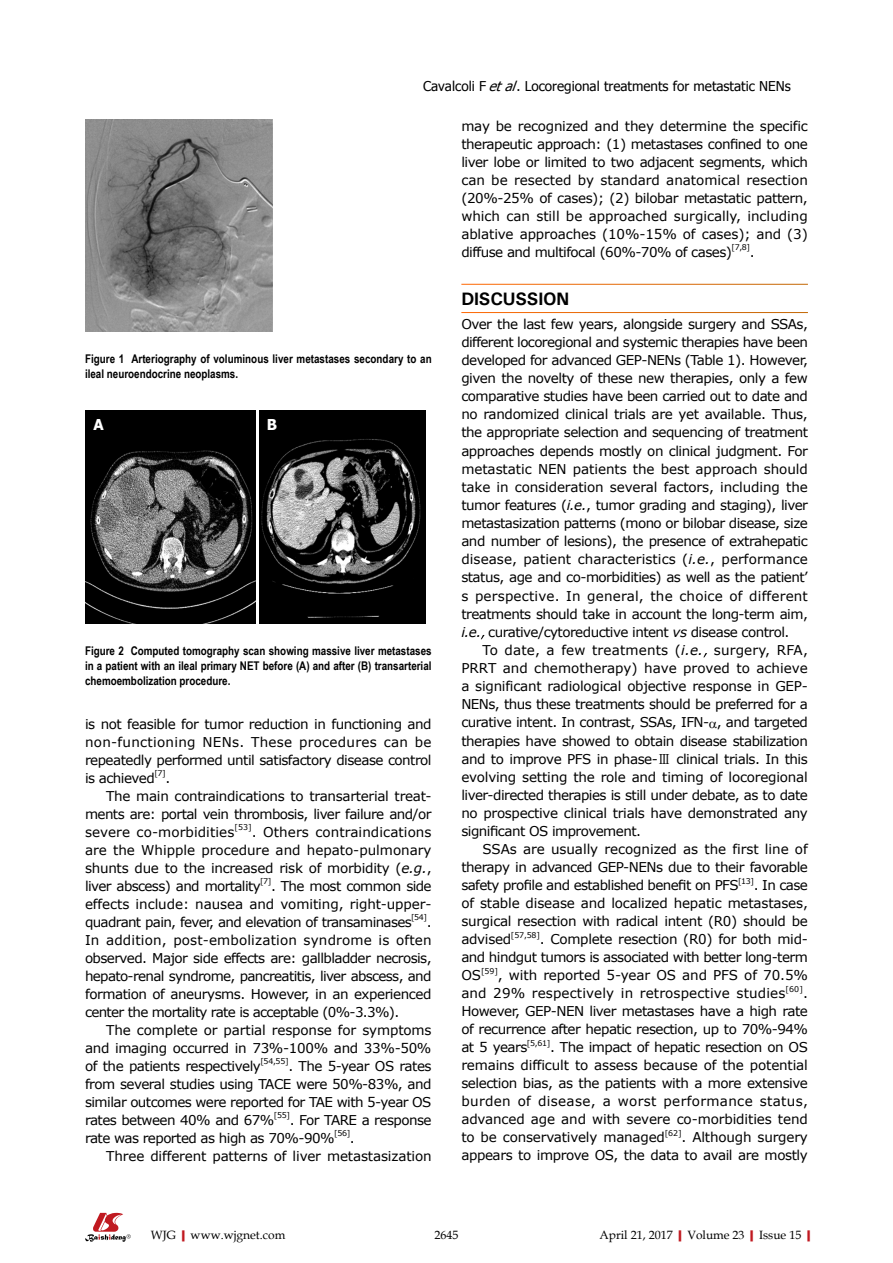
<style>
.page{position:relative;width:893px;height:1263px;background:#fff}
.page>*{position:absolute;margin:0;border:0;box-sizing:border-box;transform-origin:0 0}
.t1{font:700 18px "Univers";letter-spacing:-.01em;color:#000}
.t2{font:700 15px "Tahoma";color:#fff}
.t3{font:13.5px/18px "Verdana";letter-spacing:-.035em;color:#000;text-align:justify}
.t4{font:13.5px/18px "Verdana";letter-spacing:.01em;color:#000}
.t5{font:13.5px/18px "Verdana";letter-spacing:-.01em;color:#000}
.t6{font:13.5px "Verdana";letter-spacing:.005em;color:#000}
.t7{font:13.5px "Verdana";letter-spacing:-.005em;color:#000}
.t8{font:13.5px "Tahoma";color:#000}
.t9{font:13.5px "Verdana";letter-spacing:-.015em;color:#000}
.t10{font:13.5px "Verdana";letter-spacing:.015em;color:#000}
.t11{font:700 12px/15px "Arial Narrow";color:#000}
.t12{font:12px "Book Antiqua";color:#000}
.t13{font:7.8px "Verdana";letter-spacing:-.035em;color:#000}
.s1{font-style:italic}
.s2{font-family:"Koz Min Pro"}
.s3{font-weight:700;color:#c01920}
</style>
<div class="page">
<svg style="left:85px;top:1213px;width:46px;height:29px"></svg>
<img style="left:85px;top:119px;width:188px;height:213px">
<img style="left:259px;top:411px;width:167px;height:212px">
<img style="left:85px;top:411px;width:170px;height:212px">
<div style="left:90px;top:416px;width:30px;height:26px;background:#000"></div>
<div style="left:89px;top:416px;width:32px;height:26px;border:1px solid #000"></div>
<div style="left:264px;top:416px;width:25px;height:26px;background:#000"></div>
<p class="t8" style="left:423px;top:77px;width:369px">Cavalcoli F <span class="s1">etal</span>. Locoregional treatments for metastatic NENs</p>
<p class="t11" style="left:85px;top:351px;width:348px">Figure 1 Arteriography of voluminous liver metastases secondary to an ileal neuroendocrine neoplasms.</p>
<p class="t2" style="left:94px;top:414px;width:12px">A</p>
<p class="t2" style="left:267px;top:414px;width:12px">B</p>
<p class="t11" style="left:85px;top:643px;width:348px;text-align:justify">Figure 2 Computed tomography scan showing massive liver metastases in a patient with an ileal primary NET before (A) and after (B) transarterial chemoembolization procedure.</p>
<p class="t3" style="left:85px;top:714px;width:348px">is not feasible for tumor reduction in functioning and non-functioning NENs. These procedures can be repeatedly performed until satisfactory disease control is achieved</p>
<p class="t13" style="left:154px;top:767px;width:13px">[7]</p>
<p class="t3" style="left:166px;top:768px;width:6px">.</p>
<p class="t3" style="left:106px;top:786px;width:325px">The main contraindications to transarterial treat-</p>
<p class="t3" style="left:85px;top:804px;width:348px">ments are: portal vein thrombosis, liver failure and/or</p>
<p class="t6" style="left:85px;top:822px;width:151px">severe co-morbidities</p>
<p class="t13" style="left:234px;top:821px;width:19px">[53]</p>
<p class="t3" style="left:85px;top:822px;width:348px;text-indent:167px">. Others contraindications are the Whipple procedure and hepato-pulmonary shunts due to the increased risk of morbidity (<span class="s1">e.g.</span>, liver abscess) and mortality</p>
<p class="t13" style="left:260px;top:875px;width:13px">[7]</p>
<p class="t3" style="left:85px;top:876px;width:348px;text-indent:186px">. The most common side effects include: nausea and vomiting, right-upper&shy;quadrant pain, fever, and elevation of transaminases</p>
<p class="t13" style="left:411px;top:911px;width:17px">[54]</p>
<p class="t3" style="left:427px;top:912px;width:6px">.</p>
<p class="t4" style="left:85px;top:930px;width:348px">In addition, post-embolization syndrome is often</p>
<p class="t3" style="left:85px;top:948px;width:348px">observed. Major side effects are: gallbladder necrosis,</p>
<p class="t3" style="left:85px;top:966px;width:348px">hepato-renal syndrome, pancreatitis, liver abscess, and</p>
<p class="t3" style="left:85px;top:984px;width:348px">formation of aneurysms. However, in an experienced</p>
<p class="t3" style="left:85px;top:1002px;width:316px">center the mortality rate is acceptable (0%-3.3%).</p>
<p class="t5" style="left:106px;top:1020px;width:327px">The complete or partial response for symptoms</p>
<p class="t3" style="left:85px;top:1038px;width:348px">and imaging occurred in 73%-100% and 33%-50%</p>
<p class="t3" style="left:85px;top:1056px;width:177px">of the patients respectively</p>
<p class="t13" style="left:260px;top:1055px;width:30px">[54,55]</p>
<p class="t3" style="left:85px;top:1056px;width:348px;text-indent:203px">. The 5-year OS rates from several studies using TACE were 50%-83%, and similar outcomes were reported for TAE with 5-year OS rates between 40% and 67%</p>
<p class="t13" style="left:274px;top:1109px;width:18px">[55]</p>
<p class="t3" style="left:85px;top:1110px;width:348px;text-indent:205px">. For TARE a response rate was reported as high as 70%-90%</p>
<p class="t13" style="left:334px;top:1127px;width:18px">[56]</p>
<p class="t5" style="left:106px;top:1128px;width:327px;text-indent:244px">.<br>Three different patterns of liver metastasization</p>
<p class="t3" style="left:461px;top:117px;width:348px">may be recognized and they determine the specific therapeutic approach: (1) metastases confined to one liver lobe or limited to two adjacent segments, which can be resected by standard anatomical resection (20%-25% of cases); (2) bilobar metastatic pattern, which can still be approached surgically, including ablative approaches (10%-15% of cases); and (3) diffuse and multifocal (60%-70% of cases)</p>
<p class="t13" style="left:731px;top:242px;width:20px">[7,8]</p>
<p class="t3" style="left:750px;top:243px;width:6px">.</p>
<p class="t1" style="left:461px;top:288px;width:110px">DISCUSSION</p>
<p class="t3" style="left:461px;top:315px;width:348px">Over the last few years, alongside surgery and SSAs,</p>
<p class="t3" style="left:461px;top:333px;width:348px">different locoregional and systemic therapies have been</p>
<p class="t3" style="left:461px;top:351px;width:348px">developed for advanced GEP-NENs (Table 1). However,</p>
<p class="t3" style="left:461px;top:369px;width:348px">given the novelty of these new therapies, only a few</p>
<p class="t3" style="left:461px;top:387px;width:348px">comparative studies have been carried out to date and</p>
<p class="t3" style="left:461px;top:405px;width:348px">no randomized clinical trials are yet available. Thus,</p>
<p class="t3" style="left:461px;top:423px;width:348px">the appropriate selection and sequencing of treatment</p>
<p class="t3" style="left:461px;top:442px;width:348px">approaches depends mostly on clinical judgment. For</p>
<p class="t7" style="left:461px;top:459px;width:348px">metastatic NEN patients the best approach should</p>
<p class="t5" style="left:461px;top:478px;width:348px">take in consideration several factors, including the</p>
<p class="t3" style="left:461px;top:496px;width:348px">tumor features (<span class="s1">i.e.</span>, tumor grading and staging), liver</p>
<p class="t3" style="left:461px;top:514px;width:348px">metastasization patterns (mono or bilobar disease, size</p>
<p class="t3" style="left:461px;top:532px;width:348px">and number of lesions), the presence of extrahepatic</p>
<p class="t6" style="left:461px;top:550px;width:348px">disease, patient characteristics (<span class="s1">i.e.</span>, performance</p>
<p class="t3" style="left:461px;top:568px;width:348px">status, age and co-morbidities) as well as the patient’</p>
<p class="t10" style="left:461px;top:586px;width:348px">s perspective. In general, the choice of different</p>
<p class="t3" style="left:461px;top:605px;width:348px">treatments should take in account the long-term aim,</p>
<p class="t3" style="left:461px;top:623px;width:330px"><span class="s1">i.e.</span> curative/cytoreductive intent <span class="s1">vs</span> disease control.</p>
<p class="t4" style="left:483px;top:641px;width:327px">To date, a few treatments (<span class="s1">i.e.</span> surgery, RFA,</p>
<p class="t6" style="left:461px;top:659px;width:348px">PRRT and chemotherapy) have proved to achieve</p>
<p class="t3" style="left:461px;top:677px;width:348px">a significant radiological objective response in GEP-</p>
<p class="t3" style="left:461px;top:695px;width:348px">NENs, thus these treatments should be preferred for a</p>
<p class="t3" style="left:461px;top:713px;width:348px">curative intent. In contrast, SSAs, IFN- , and targeted</p>
<p class="t3" style="left:461px;top:731px;width:348px">therapies have showed to obtain disease stabilization</p>
<p class="t3" style="left:461px;top:750px;width:348px">and to improve PFS in phase-<span class="s2">Ⅲ</span> clinical trials. In this</p>
<p class="t9" style="left:461px;top:768px;width:348px">evolving setting the role and timing of locoregional</p>
<p class="t3" style="left:461px;top:786px;width:348px">liver-directed therapies is still under debate, as to date</p>
<p class="t3" style="left:461px;top:804px;width:348px">no prospective clinical trials have demonstrated any</p>
<p class="t3" style="left:461px;top:822px;width:181px">significant OS improvement.</p>
<p class="t7" style="left:483px;top:840px;width:327px">SSAs are usually recognized as the first line of</p>
<p class="t3" style="left:461px;top:858px;width:348px">therapy in advanced GEP-NENs due to their favorable</p>
<p class="t3" style="left:461px;top:876px;width:279px">safety profile and established benefit on PFS</p>
<p class="t13" style="left:738px;top:875px;width:18px">[13]</p>
<p class="t3" style="left:461px;top:876px;width:348px;text-indent:292px">. In case of stable disease and localized hepatic metastases, surgical resection with radical intent (R0) should be advised</p>
<p class="t13" style="left:511px;top:929px;width:30px">[57,58]</p>
<p class="t3" style="left:461px;top:930px;width:348px;text-indent:78px">. Complete resection (R0) for both mid&shy;and hindgut tumors is associated with better long-term OS</p>
<p class="t13" style="left:481px;top:965px;width:18px">[59]</p>
<p class="t4" style="left:461px;top:966px;width:348px;text-indent:37px">, with reported 5-year OS and PFS of 70.5% and 29% respectively in retrospective studies</p>
<p class="t13" style="left:785px;top:983px;width:19px">[60]</p>
<p class="t3" style="left:461px;top:984px;width:348px;text-indent:342px">.<br>However, GEP-NEN liver metastases have a high rate of recurrence after hepatic resection, up to 70%-94% at 5 years</p>
<p class="t13" style="left:527px;top:1037px;width:25px">[5,61]</p>
<p class="t3" style="left:461px;top:1038px;width:348px;text-indent:89px">. The impact of hepatic resection on OS remains difficult to assess because of the potential selection bias, as the patients with a more extensive burden of disease, a worst performance status, advanced age and with severe co-morbidities tend to be conservatively managed</p>
<p class="t13" style="left:665px;top:1127px;width:18px">[62]</p>
<p class="t3" style="left:461px;top:1128px;width:348px;text-align:right">. Although surgery<br>appears to improve OS, the data to avail are mostly</p>
<p class="t12" style="left:151px;top:1226px;width:136px">WJG<span class="s3">|</span>www.wjgnet.com</p>
<p class="t12" style="left:434px;top:1226px;width:25px">2645</p>
<p class="t12" style="left:599px;top:1226px;width:218px">April 21, 2017<span class="s3">|</span>Volume 23<span class="s3">|</span>Issue 15<span class="s3">|</span></p>
</div>
